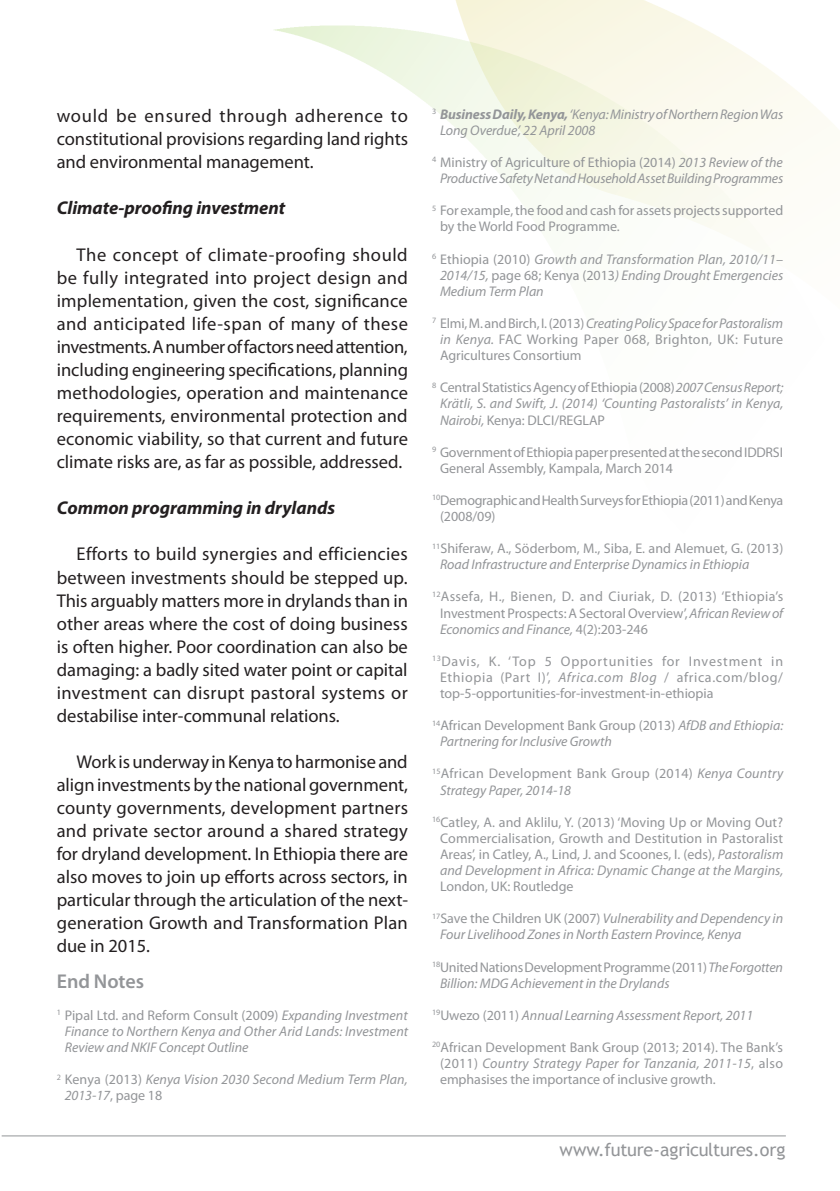
<style>
.page{position:relative;width:840px;height:1191px;background:#fff}
.page>*{position:absolute;margin:0;border:0;box-sizing:border-box;transform-origin:0 0}
.t1{font:600 20px "Myriad Pro";letter-spacing:-.005em;color:#939598}
.t2{font:18.4px/23px "Myriad Pro";letter-spacing:-.005em;color:#231f20;text-align:justify}
.t3{font:italic 700 18.4px "Myriad Pro";letter-spacing:-.005em;color:#231f20}
.t4{font:18px "Trebuchet MS";letter-spacing:-.015em;color:#939598}
.t5{font:14px/16px "Myriad Pro";letter-spacing:-.005em;color:#939598}
.t6{font:italic 14px/16px "Myriad Pro";letter-spacing:-.005em;color:#939598}
.t7{font:14px/16px "Myriad Pro";letter-spacing:.02em;color:#939598}
.s1{font-style:normal}
.s2{font-weight:700}
.s3{font-style:italic}
</style>
<div class="page">
<hr style="left:2px;top:1135px;width:783px;height:1px;background:#939598">
<p class="t2" style="left:57px;top:104px;width:352px">would be ensured through adherence to constitutional provisions regarding land rights and environmental management.</p>
<p class="t3" style="left:57px;top:196px;width:230px">Climate-proofing investment</p>
<p class="t2" style="left:57px;top:243px;width:353px;text-indent:20px">The concept of climate-proofing should be fully integrated into project design and implementation, given the cost, significance and anticipated life-span of many of these investments. A number of factors need attention, including engineering specifications, planning methodologies, operation and maintenance requirements, environmental protection and economic viability, so that current and future climate risks are, as far as possible, addressed.</p>
<p class="t3" style="left:57px;top:496px;width:280px">Common programming in drylands</p>
<p class="t2" style="left:57px;top:542px;width:352px;text-indent:20px">Efforts to build synergies and efficiencies between investments should be stepped up.<br>This arguably matters more in drylands than in other areas where the cost of doing business is often higher. Poor coordination can also be damaging: a badly sited water point or capital investment can disrupt pastoral systems or destabilise inter-communal relations.</p>
<p class="t2" style="left:57px;top:750px;width:352px;text-indent:20px">Work is underway in Kenya to harmonise and align investments by the national government, county governments, development partners and private sector around a shared strategy for dryland development. In Ethiopia there are also moves to join up efforts across sectors, in particular through the articulation of the next&shy;generation Growth and Transformation Plan due in 2015.</p>
<p class="t1" style="left:57px;top:968px;width:89px">End Notes</p>
<p class="t6" style="left:65px;top:1007px;width:345px;text-align:justify;text-indent:-8px"><sup>1</sup> <span class="s1">Pipal Ltd. and Reform Consult (2009)</span> Expanding Investment Finance to Northern Kenya and Other Arid Lands: Investment Review and NKIF Concept Outline</p>
<p class="t6" style="left:65px;top:1071px;width:344px;text-indent:-8px"><sup>2</sup> <span class="s1">Kenya (2013)</span> Kenya Vision 2030 Second Medium Term Plan,<br>2013-17<span class="s1">, page 18</span></p>
<p class="t6" style="left:440px;top:106px;width:344px;text-indent:-8px"><sup>3</sup> <span class="s2">Business Daily, Kenya,</span> ‘Kenya: Ministry of Northern Region Was<br>Long Overdue’, 22 April 2008</p>
<p class="t6" style="left:432px;top:154px;width:352px;text-align:center"><sup>4</sup> <span class="s1">Ministry of Agriculture of Ethiopia (2014)</span> 2013 Review of the<br>Productive Safety Net and Household Asset Building Programmes</p>
<p class="t5" style="left:440px;top:202px;width:344px;text-indent:-8px"><sup>5</sup> For example, the food and cash for assets projects supported by the World Food Programme.</p>
<p class="t6" style="left:440px;top:251px;width:344px;text-align:justify;text-indent:-8px"><sup>6</sup> <span class="s1">Ethiopia (2010)</span> Growth and Transformation Plan, 2010/11– 2014/15, <span class="s1">page 68; Kenya (2013</span>) Ending Drought Emergencies Medium Term Plan</p>
<p class="t5" style="left:440px;top:315px;width:344px;text-align:justify;text-indent:-8px"><sup>7</sup> Elmi, M. and Birch, I. (2013) <span class="s3">Creating Policy Space for Pastoralism in Kenya.</span> FAC Working Paper 068, Brighton, UK: Future Agricultures Consortium</p>
<p class="t6" style="left:440px;top:379px;width:345px;text-align:justify;text-indent:-8px"><sup>8</sup> <span class="s1">Central Statistics Agency of Ethiopia (2008)</span> 2007 Census Report; Krätli, S. and Swift, J. (2014) ‘Counting Pastoralists’ in Kenya, Nairobi, <span class="s1">Kenya: DLCI/REGLAP</span></p>
<p class="t5" style="left:440px;top:444px;width:344px;text-indent:-8px"><sup>9</sup> Government of Ethiopia paper presented at the second IDDRSI<br>General Assembly, Kampala, March 2014</p>
<p class="t5" style="left:440px;top:492px;width:345px;text-indent:-8px"><sup>10</sup>Demographic and Health Surveys for Ethiopia (2011) and Kenya (2008/09)</p>
<p class="t5" style="left:440px;top:540px;width:345px;text-indent:-8px"><sup>11</sup>Shiferaw, A., Söderbom, M., Siba, E. and Alemuet, G. (2013)<br><span class="s3">Road Infrastructure and Enterprise Dynamics in Ethiopia</span></p>
<p class="t5" style="left:440px;top:588px;width:344px;text-align:justify;text-indent:-8px"><sup>12</sup>Assefa, H., Bienen, D. and Ciuriak, D. (2013) ‘Ethiopia’s Investment Prospects: A Sectoral Overview’, <span class="s3">African Review of Economics and Finance,</span> 4(2):203-246</p>
<p class="t5" style="left:440px;top:653px;width:344px;text-align:justify;text-indent:-8px"><sup>13</sup>Davis, K. ‘Top 5 Opportunities for Investment in Ethiopia (Part I)’, <span class="s3">Africa.com Blog</span> / africa.com/blog/ top-5-opportunities-for-investment-in-ethiopia</p>
<p class="t6" style="left:440px;top:717px;width:344px;text-indent:-8px"><sup>14</sup><span class="s1">African Development Bank Group (2013)</span> AfDB and Ethiopia:<br>Partnering for Inclusive Growth</p>
<p class="t7" style="left:440px;top:765px;width:344px;text-indent:-8px"><sup>15</sup>African Development Bank Group (2014) <span class="s3">Kenya Country<br>Strategy Paper, 2014-18</span></p>
<p class="t5" style="left:432px;top:814px;width:353px;text-align:center"><sup>16</sup>Catley, A. and Aklilu, Y. (2013) ‘Moving Up or Moving Out?<br>Commercialisation, Growth and Destitution in Pastoralist Areas’, in Catley, A., Lind, J. and Scoones, I. (eds), <span class="s3">Pastoralism and Development in Africa: Dynamic Change at the Margins,</span></p>
<p class="t5" style="left:440px;top:878px;width:135px">London, UK: Routledge</p>
<p class="t6" style="left:440px;top:910px;width:344px;text-indent:-8px"><sup>17</sup><span class="s1">Save the Children UK (2007)</span> Vulnerability and Dependency in<br>Four Livelihood Zones in North Eastern Province, Kenya</p>
<p class="t6" style="left:440px;top:958px;width:344px;text-indent:-8px"><sup>18</sup><span class="s1">United Nations Development Programme (2011)</span> The Forgotten<br>Billion: MDG Achievement in the Drylands</p>
<p class="t6" style="left:432px;top:1007px;width:322px"><sup>19</sup><span class="s1">Uwezo (2011)</span> Annual Learning Assessment Report, 2011</p>
<p class="t5" style="left:440px;top:1039px;width:344px;text-align:justify;text-indent:-8px"><sup>20</sup>African Development Bank Group (2013; 2014). The Bank’s (2011) <span class="s3">Country Strategy Paper for Tanzania, 2011-15</span>, also emphasises the importance of inclusive growth.</p>
<p class="t4" style="left:559px;top:1139px;width:227px">www.future-agricultures.org</p>
</div>
